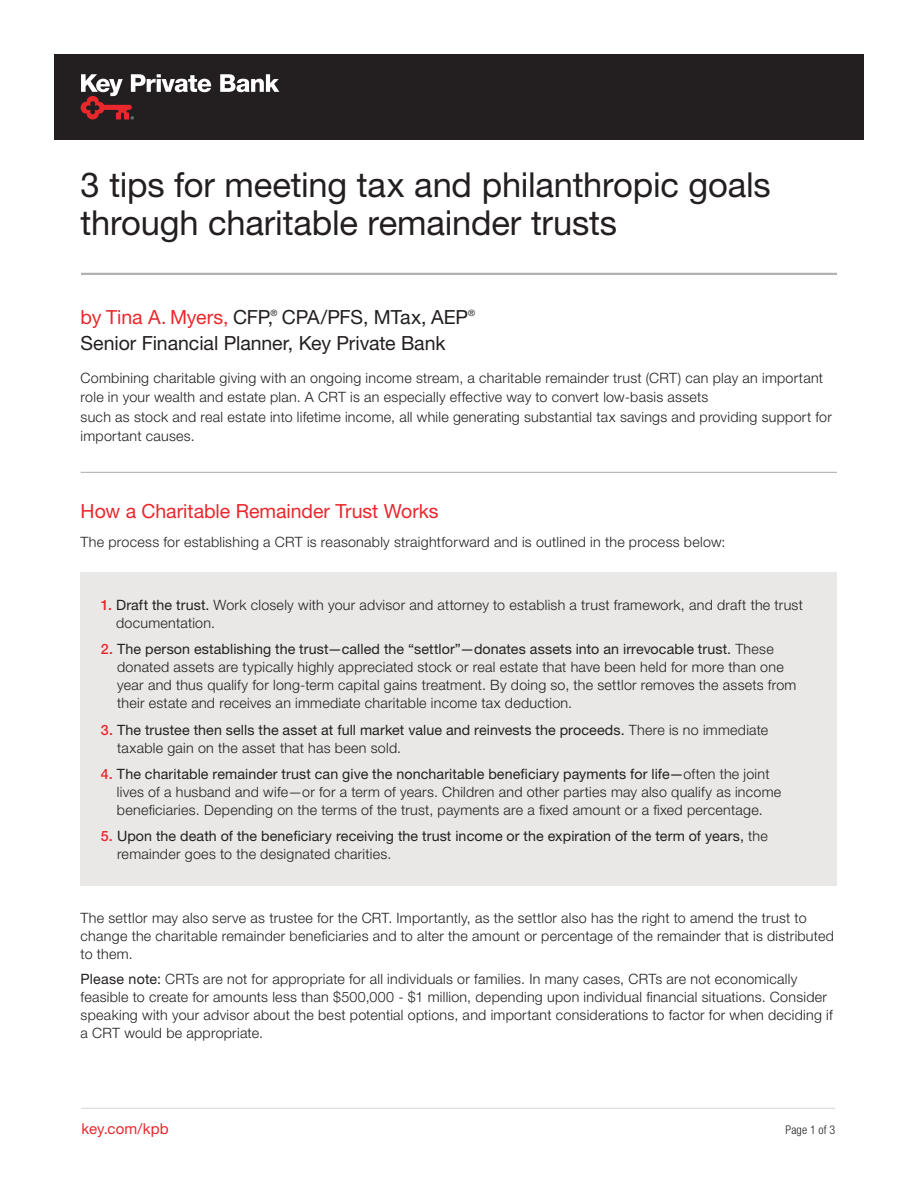
<style>
.page{position:relative;width:918px;height:1188px;background:#fff}
.page>*{position:absolute;margin:0;border:0;box-sizing:border-box;transform-origin:0 0}
.t1{font:34.5px/37.5px "Helvetica Neue LT Std";letter-spacing:-.005em;color:#231f20}
.t2{font:19.5px "Helvetica Neue LT Std";letter-spacing:-.005em;color:#231f20}
.t3{font:19.5px "Helvetica Neue LT Std";letter-spacing:-.005em;color:#e9282d}
.t4{font:15px "Helvetica Neue LT Std";letter-spacing:.005em;color:#e9282d}
.t5{font:300 14.25px/18px "Helvetica Neue LT Std";letter-spacing:.02em;color:#231f20}
.t6{font:14.25px/18px "Helvetica Neue LT Std";letter-spacing:.005em;color:#231f20}
.t7{font:300 condensed 12px "Helvetica Neue LT Std";letter-spacing:.005em;color:#231f20}
.t8{font:8.7px "Helvetica Neue LT Std";color:#231f20}
.s1{color:#e9282d}
.s2{font-weight:500;color:#e9282d}
.s3{font-weight:400}
.s4{font-weight:300}
</style>
<div class="page">
<hr style="left:81px;top:472px;width:756px;height:1px;background:#b4b2b2">
<div style="left:81px;top:573px;width:756px;height:313px;background:#e9e8e7"></div>
<hr style="left:82px;top:1108px;width:753px;height:1px;background:#b4b2b2">
<div style="left:54px;top:54px;width:810px;height:86px;background:#231f20"></div>
<svg style="left:220px;top:74px;width:59px;height:18px"></svg>
<svg style="left:81px;top:74px;width:130px;height:45px"></svg>
<hr style="left:81px;top:273px;width:756px;height:2px;background:#b4b2b2">
<h1 class="t1" style="left:81px;top:166px;width:692px">3 tips for meeting tax and philanthropic goals through charitable remainder trusts</h1>
<p class="t8" style="left:270px;top:308px;width:8px">®</p>
<p class="t8" style="left:468px;top:308px;width:8px">®</p>
<h2 class="t2" style="left:81px;top:331px;width:366px">Senior Financial Planner, Key Private Bank</h2>
<p class="t5" style="left:81px;top:368px;width:753px;line-height:19.5px">Combining charitable giving with an ongoing income stream, a charitable remainder trust (CRT) can play an important role in your wealth and estate plan. A CRT is an especially effective way to convert low-basis assets<br>such as stock and real estate into lifetime income, all while generating substantial tax savings and providing support for important causes.</p>
<h2 class="t2" style="left:81px;top:306px;width:389px"><span class="s1">by Tina A. Myers,</span> CFP, CPA/PFS, MTax, AEP</h2>
<h2 class="t3" style="left:81px;top:500px;width:359px">How a Charitable Remainder Trust Works</h2>
<p class="t5" style="left:81px;top:532px;width:646px">The process for establishing a CRT is reasonably straightforward and is outlined in the process below:</p>
<p class="t5" style="left:116px;top:596px;width:688px;text-indent:-15px"><span class="s2">1.</span> <span class="s3">Draft the trust.</span> Work closely with your advisor and attorney to establish a trust framework, and draft the trust documentation.</p>
<p class="t5" style="left:117px;top:640px;width:681px;text-indent:-16px"><span class="s2">2.</span> <span class="s3">The person establishing the trust—called the “settlor”—donates assets into an irrevocable trust.</span> These donated assets are typically highly appreciated stock or real estate that have been held for more than one year and thus qualify for long-term capital gains treatment. By doing so, the settlor removes the assets from their estate and receives an immediate charitable income tax deduction.</p>
<p class="t6" style="left:117px;top:720px;width:653px;text-indent:-16px"><span class="s2">3.</span> The trustee then sells the asset at full market value and reinvests the proceeds. <span class="s4">There is no immediate taxable gain on the asset that has been sold.</span></p>
<p class="t5" style="left:117px;top:764px;width:666px;text-indent:-16px"><span class="s2">4.</span> <span class="s3">The charitable remainder trust can give the noncharitable beneficiary payments for life—</span>often the joint lives of a husband and wife—or for a term of years. Children and other parties may also qualify as income beneficiaries. Depending on the terms of the trust, payments are a fixed amount or a fixed percentage.</p>
<p class="t6" style="left:117px;top:827px;width:652px;text-indent:-16px"><span class="s2">5.</span> Upon the death of the beneficiary receiving the trust income or the expiration of the term of years, <span class="s4">the remainder goes to the designated charities.</span></p>
<p class="t5" style="left:81px;top:909px;width:755px">The settlor may also serve as trustee for the CRT. Importantly, as the settlor also has the right to amend the trust to change the charitable remainder beneficiaries and to alter the amount or percentage of the remainder that is distributed to them.</p>
<p class="t5" style="left:81px;top:970px;width:754px"><span class="s3">Please note:</span> CRTs are not for appropriate for all individuals or families. In many cases, CRTs are not economically feasible to create for amounts less than $500,000 - $1 million, depending upon individual financial situations. Consider speaking with your advisor about the best potential options, and important considerations to factor for when deciding if a CRT would be appropriate.</p>
<p class="t4" style="left:82px;top:1120px;width:89px">key.com/kpb</p>
<p class="t7" style="left:786px;top:1123px;width:51px">Page 1 of 3</p>
</div>
